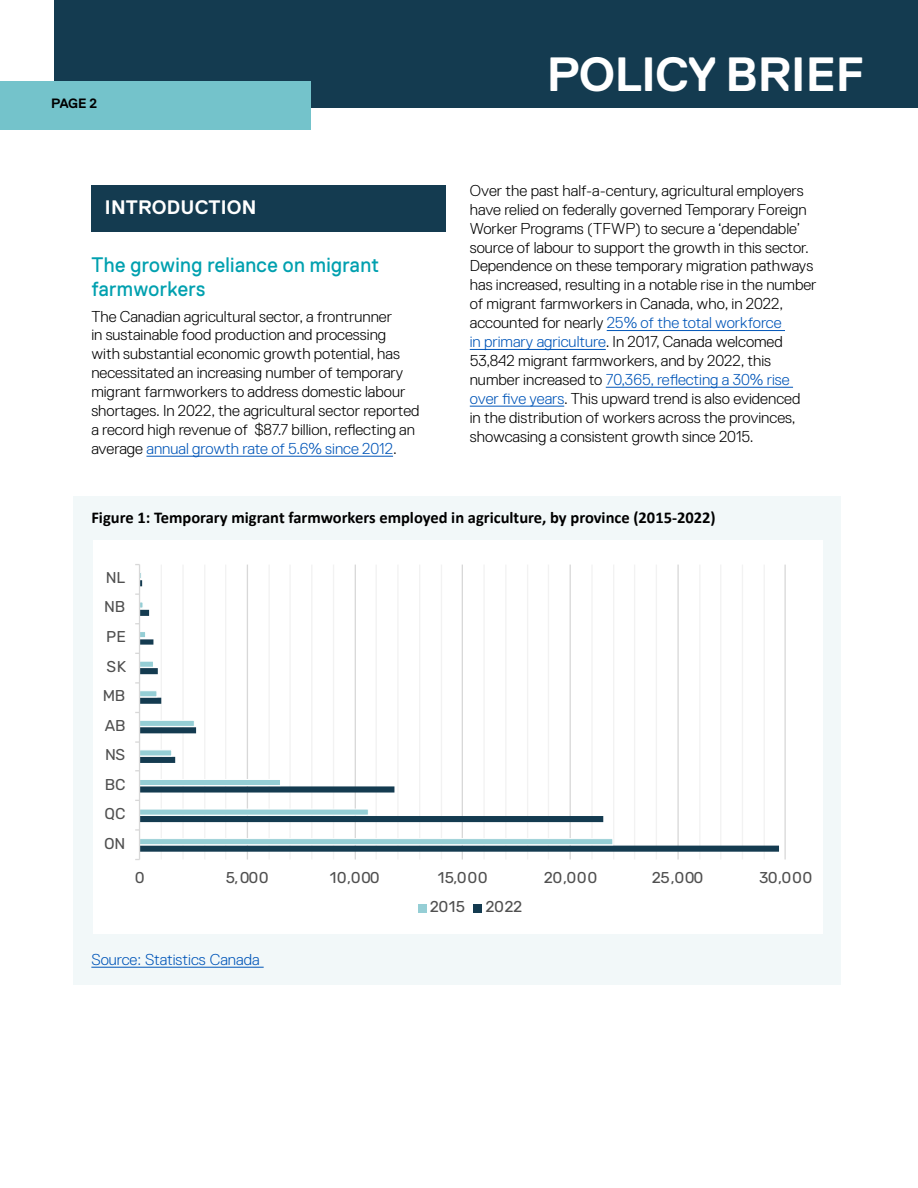
<style>
.page{position:relative;width:918px;height:1188px;background:#fff}
.page>*{position:absolute;margin:0;border:0;box-sizing:border-box;transform-origin:0 0}
.t1{font:700 48px "Replica Std";letter-spacing:-.01em;color:#fff}
.t2{font:21px/24px "Replica Std";letter-spacing:.02em;color:#00a0af;scale:.95 1}
.t3{font:700 19.5px "Replica Std";letter-spacing:.01em;color:#fff}
.t4{font:700 16.5px "Calibri";color:#000}
.t5{font:300 15.75px/18.9px "Replica Std";color:#000}
.t6{font:300 15.75px "Replica Std";color:#0055b8}
.t7{font:15.6px "Rubik";color:#505050}
.t8{font:700 13.5px "Replica Std";color:#000}
.s1{color:#0055b8}
</style>
<div class="page">
<div style="left:74px;top:497px;width:767px;height:488px;background:#f2f8f9"></div>
<div style="left:54px;top:0;width:864px;height:108px;background:#143b50"></div>
<div style="left:0;top:81px;width:310px;height:49px;background:#74c3cb"></div>
<div style="left:91px;top:185px;width:355px;height:47px;background:#143b50"></div>
<hr style="left:146px;top:456px;width:247px;height:1px;background:#0055b8">
<hr style="left:607px;top:330px;width:178px;height:1px;background:#0055b8">
<hr style="left:470px;top:349px;width:136px;height:1px;background:#0055b8">
<hr style="left:606px;top:387px;width:187px;height:1px;background:#0055b8">
<hr style="left:470px;top:406px;width:94px;height:1px;background:#0055b8">
<div style="left:93px;top:540px;width:730px;height:393px;background:#fff"></div>
<hr style="left:161px;top:565px;width:1px;height:295px;background:#f2f2f2">
<hr style="left:182px;top:565px;width:2px;height:295px;background:#f2f2f2">
<hr style="left:204px;top:565px;width:1px;height:295px;background:#f2f2f2">
<hr style="left:225px;top:565px;width:1px;height:295px;background:#f2f2f2">
<hr style="left:269px;top:565px;width:1px;height:295px;background:#f2f2f2">
<hr style="left:289px;top:565px;width:2px;height:295px;background:#f2f2f2">
<hr style="left:311px;top:565px;width:1px;height:295px;background:#f2f2f2">
<hr style="left:333px;top:565px;width:1px;height:295px;background:#f2f2f2">
<hr style="left:376px;top:565px;width:1px;height:295px;background:#f2f2f2">
<hr style="left:397px;top:565px;width:2px;height:295px;background:#f2f2f2">
<hr style="left:419px;top:565px;width:1px;height:295px;background:#f2f2f2">
<hr style="left:441px;top:565px;width:1px;height:295px;background:#f2f2f2">
<hr style="left:483px;top:565px;width:2px;height:295px;background:#f2f2f2">
<hr style="left:505px;top:565px;width:1px;height:295px;background:#f2f2f2">
<hr style="left:527px;top:565px;width:1px;height:295px;background:#f2f2f2">
<hr style="left:548px;top:565px;width:1px;height:295px;background:#f2f2f2">
<hr style="left:591px;top:565px;width:2px;height:295px;background:#f2f2f2">
<hr style="left:613px;top:565px;width:1px;height:295px;background:#f2f2f2">
<hr style="left:634px;top:565px;width:1px;height:295px;background:#f2f2f2">
<hr style="left:656px;top:565px;width:1px;height:295px;background:#f2f2f2">
<hr style="left:699px;top:565px;width:2px;height:295px;background:#f2f2f2">
<hr style="left:720px;top:565px;width:1px;height:295px;background:#f2f2f2">
<hr style="left:742px;top:565px;width:1px;height:295px;background:#f2f2f2">
<hr style="left:764px;top:565px;width:1px;height:295px;background:#f2f2f2">
<hr style="left:247px;top:565px;width:1px;height:295px;background:#d8d8d8">
<hr style="left:355px;top:565px;width:1px;height:295px;background:#d8d8d8">
<hr style="left:462px;top:565px;width:1px;height:295px;background:#d8d8d8">
<hr style="left:570px;top:565px;width:1px;height:295px;background:#d8d8d8">
<hr style="left:677px;top:565px;width:2px;height:295px;background:#d8d8d8">
<hr style="left:784px;top:565px;width:2px;height:295px;background:#d8d8d8">
<svg style="left:140px;top:580px;width:639px;height:272px"></svg>
<svg style="left:140px;top:572px;width:474px;height:274px"></svg>
<hr style="left:139px;top:565px;width:1px;height:295px;background:#d8d8d8">
<div style="left:418px;top:904px;width:9px;height:9px;background:#95ced5"></div>
<div style="left:474px;top:904px;width:8px;height:9px;background:#143b50"></div>
<hr style="left:91px;top:967px;width:173px;height:1px;background:#0055b8">
<p class="t8" style="left:51px;top:96px;width:48px">PAGE 2</p>
<p class="t3" style="left:105px;top:196px;width:153px">INTRODUCTION</p>
<h2 class="t2" style="left:91px;top:252px;width:304px">The growing reliance on migrant farmworkers</h2>
<p class="t5" style="left:91px;top:307px;width:330px">The Canadian agricultural sector, a frontrunner<br>in sustainable food production and processing<br>with substantial economic growth potential, has necessitated an increasing number of temporary migrant farmworkers to address domestic labour shortages. In 2022, the agricultural sector reported a record high revenue of $87.7 billion, reflecting an average <span class="s1">annual growth rate of 5.6% since 2012</span>.</p>
<h1 class="t1" style="left:547px;top:48px;width:319px">POLICY BRIEF</h1>
<p class="t5" style="left:470px;top:181px;width:348px">Over the past half-a-century, agricultural employers have relied on federally governed Temporary Foreign Worker Programs (TFWP) to secure a ‘dependable’ source of labour to support the growth in this sector.<br>Dependence on these temporary migration pathways has increased, resulting in a notable rise in the number of migrant farmworkers in Canada, who, in 2022, accounted for nearly <span class="s1">25% of the total workforce<br>in primary agriculture</span>. In 2017, Canada welcomed 53,842 migrant farmworkers, and by 2022, this number increased to <span class="s1">70,365, reflecting a 30% rise over five years</span>. This upward trend is also evidenced<br>in the distribution of workers across the provinces, showcasing a consistent growth since 2015.</p>
<p class="t4" style="left:91px;top:506px;width:626px">Figure 1: Temporary migrant farmworkers employed in agriculture, by province (2015-2022)</p>
<p class="t7" style="left:106px;top:569px;width:21px">NL</p>
<p class="t7" style="left:104px;top:598px;width:22px">NB</p>
<p class="t7" style="left:106px;top:628px;width:21px">PE</p>
<p class="t7" style="left:106px;top:657px;width:21px">SK</p>
<p class="t7" style="left:103px;top:687px;width:24px">MB</p>
<p class="t7" style="left:105px;top:717px;width:22px">AB</p>
<p class="t7" style="left:105px;top:746px;width:22px">NS</p>
<p class="t7" style="left:105px;top:776px;width:22px">BC</p>
<p class="t7" style="left:105px;top:805px;width:22px">QC</p>
<p class="t7" style="left:104px;top:835px;width:23px">ON</p>
<p class="t7" style="left:135px;top:869px;width:11px">0</p>
<p class="t7" style="left:226px;top:869px;width:45px">5,000</p>
<p class="t7" style="left:330px;top:869px;width:51px">10,000</p>
<p class="t7" style="left:438px;top:869px;width:51px">15,000</p>
<p class="t7" style="left:544px;top:869px;width:55px">20,000</p>
<p class="t7" style="left:652px;top:869px;width:53px">25,000</p>
<p class="t7" style="left:759px;top:869px;width:55px">30,000</p>
<p class="t7" style="left:430px;top:897px;width:37px">2015</p>
<p class="t7" style="left:485px;top:897px;width:39px">2022</p>
<p class="t6" style="left:91px;top:951px;width:170px">Source: Statistics Canada</p>
</div>
